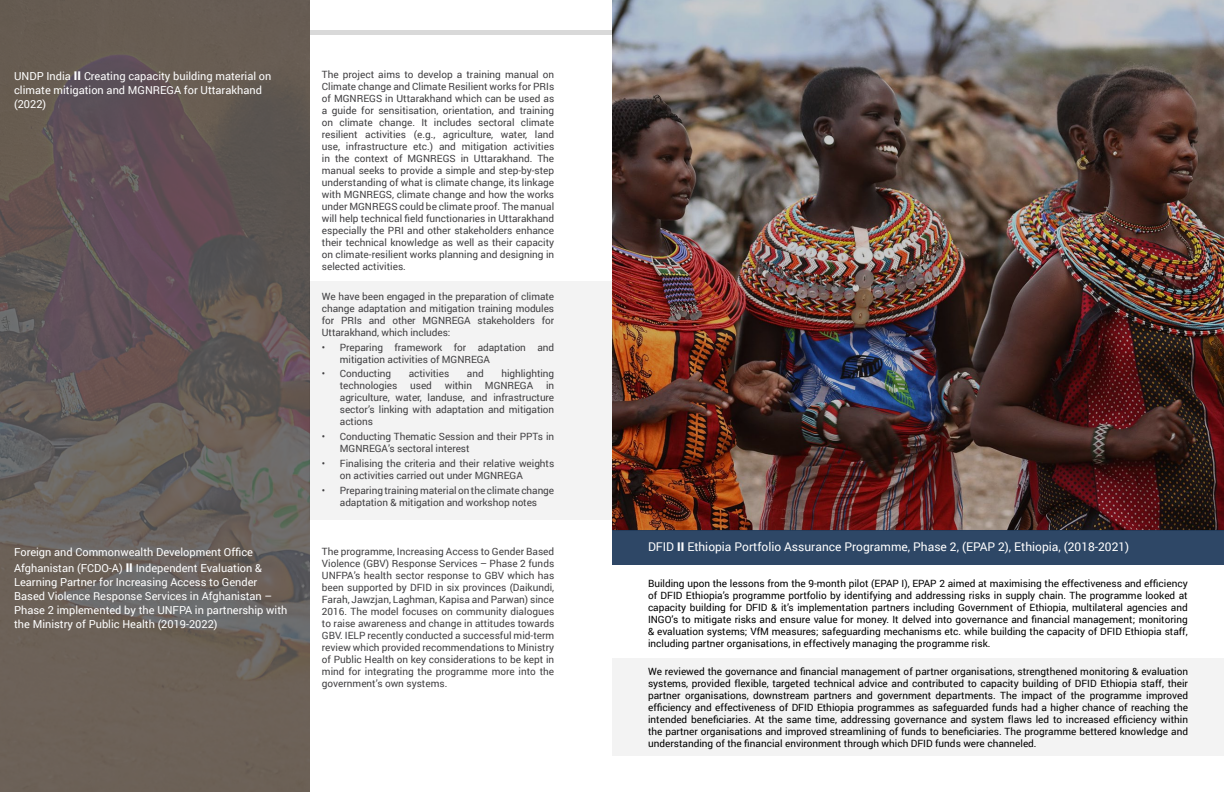
<style>
.page{position:relative;width:1224px;height:792px;background:#fff}
.page>*{position:absolute;margin:0;border:0;box-sizing:border-box;transform-origin:0 0}
.t1{font:12px "Roboto";color:#fff}
.t2{font:11px/14px "Roboto";color:#fff}
.t3{font:10px/12px "Roboto";letter-spacing:-.005em;color:#414042;text-align:justify}
.t4{font:10px/12px "Roboto";color:#000;text-align:justify}
.s1{font-weight:900;font-size:12px}
.s2{font-weight:900}
</style>
<div class="page">
<div style="left:198px;top:30px;width:827px;height:5px;background:#d9d9d9"></div>
<img style="left:0;top:0;width:309px;height:792px">
<div style="left:309px;top:281px;width:303px;height:239px;background:#f3f3f3"></div>
<img style="left:612px;top:0;width:612px;height:530px">
<div style="left:612px;top:530px;width:612px;height:35px;background:#2e4766"></div>
<div style="left:612px;top:658px;width:612px;height:98px;background:#f3f3f3"></div>
<p class="t2" style="left:14px;top:69px;width:259px">UNDP India <span class="s1">II</span> Creating capacity building material on climate mitigation and MGNREGA for Uttarakhand (2022)</p>
<p class="t2" style="left:14px;top:544px;width:249px;line-height:16px">Foreign and Commonwealth Development Office<br>Afghanistan (FCDO-A) <span class="s1">II</span> Independent Evaluation &amp;</p>
<p class="t2" style="left:14px;top:575px;width:275px">Learning Partner for Increasing Access to Gender Based Violence Response Services in Afghanistan – Phase 2 implemented by the UNFPA in partnership with the Ministry of Public Health (2019-2022)</p>
<p class="t3" style="left:322px;top:68px;width:234px">The project aims to develop a training manual on Climate change and Climate Resilient works for PRIs of MGNREGS in Uttarakhand which can be used as a guide for sensitisation, orientation, and training on climate change. It includes sectoral climate resilient activities (e.g., agriculture, water, land use, infrastructure etc.) and mitigation activities in the context of MGNREGS in Uttarakhand. The manual seeks to provide a simple and step-by-step understanding of what is climate change, its linkage with MGNREGS, climate change and how the works under MGNREGS could be climate proof. The manual will help technical field functionaries in Uttarakhand especially the PRI and other stakeholders enhance their technical knowledge as well as their capacity on climate-resilient works planning and designing in selected activities.</p>
<p class="t3" style="left:322px;top:290px;width:234px">We have been engaged in the preparation of climate change adaptation and mitigation training modules for PRIs and other MGNREGA stakeholders for Uttarakhand, which includes:</p>
<p class="t3" style="left:340px;top:341px;width:216px;text-indent:-18px">• Preparing framework for adaptation and mitigation activities of MGNREGA</p>
<p class="t3" style="left:322px;top:368px;width:71px">• Conducting</p>
<p class="t3" style="left:409px;top:368px;width:42px">activities</p>
<p class="t3" style="left:467px;top:368px;width:18px">and</p>
<p class="t3" style="left:501px;top:368px;width:54px">highlighting</p>
<p class="t3" style="left:340px;top:380px;width:59px">technologies</p>
<p class="t3" style="left:410px;top:380px;width:23px">used</p>
<p class="t3" style="left:445px;top:380px;width:29px">within</p>
<p class="t3" style="left:485px;top:380px;width:50px">MGNREGA</p>
<p class="t3" style="left:340px;top:380px;width:216px;text-indent:206px">in agriculture, water, landuse, and infrastructure sector’s linking with adaptation and mitigation actions</p>
<p class="t3" style="left:340px;top:430px;width:216px;text-indent:-18px">• Conducting Thematic Session and their PPTs in<br>MGNREGA’s sectoral interest</p>
<p class="t3" style="left:340px;top:457px;width:216px;text-indent:-18px">• Finalising the criteria and their relative weights on activities carried out under MGNREGA</p>
<p class="t3" style="left:322px;top:484px;width:234px;text-align:center">• Preparing training material on the climate change adaptation &amp; mitigation and workshop notes</p>
<p class="t3" style="left:322px;top:545px;width:234px">The programme, Increasing Access to Gender Based Violence (GBV) Response Services – Phase 2 funds UNFPA’s health sector response to GBV which has been supported by DFID in six provinces (Daikundi, Farah, Jawzjan, Laghman, Kapisa and Parwan) since 2016. The model focuses on community dialogues to raise awareness and change in attitudes towards GBV. IELP recently conducted a successful mid-term review which provided recommendations to Ministry of Public Health on key considerations to be kept in mind for integrating the programme more into the government’s own systems.</p>
<p class="t1" style="left:648px;top:539px;width:483px">DFID <span class="s2">II</span> Ethiopia Portfolio Assurance Programme, Phase 2, (EPAP 2), Ethiopia, (2018-2021)</p>
<p class="t4" style="left:648px;top:577px;width:541px">Building upon the lessons from the 9-month pilot (EPAP I), EPAP 2 aimed at maximising the effectiveness and efficiency of DFID Ethiopia’s programme portfolio by identifying and addressing risks in supply chain. The programme looked at capacity building for DFID &amp; it’s implementation partners including Government of Ethiopia, multilateral agencies and INGO’s to mitigate risks and ensure value for money. It delved into governance and financial management; monitoring &amp; evaluation systems; VfM measures; safeguarding mechanisms etc. while building the capacity of DFID Ethiopia staff, including partner organisations, in effectively managing the programme risk.</p>
<p class="t4" style="left:648px;top:665px;width:542px">We reviewed the governance and financial management of partner organisations, strengthened monitoring &amp; evaluation systems, provided flexible, targeted technical advice and contributed to capacity building of DFID Ethiopia staff, their partner organisations, downstream partners and government departments. The impact of the programme improved efficiency and effectiveness of DFID Ethiopia programmes as safeguarded funds had a higher chance of reaching the intended beneficiaries. At the same time, addressing governance and system flaws led to increased efficiency within the partner organisations and improved streamlining of funds to beneficiaries. The programme bettered knowledge and understanding of the financial environment through which DFID funds were channeled.</p>
</div>
